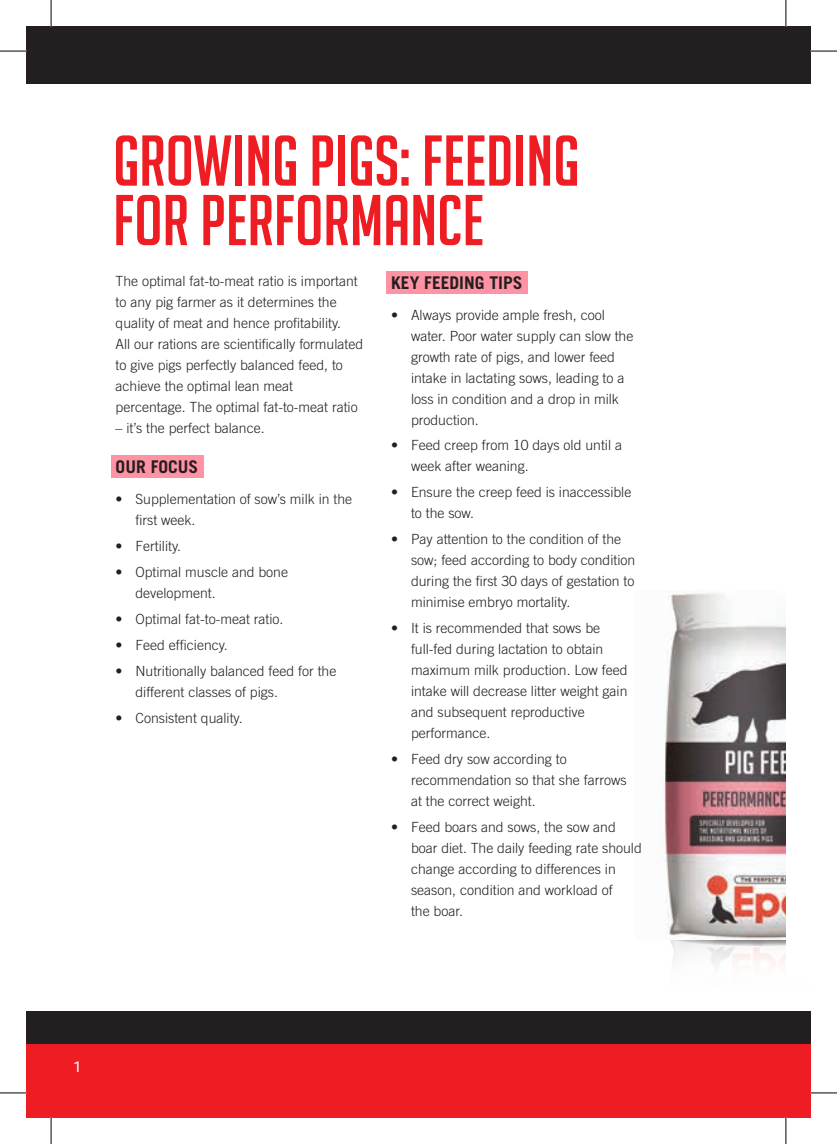
<style>
.page{position:relative;width:837px;height:1144px;background:#fff}
.page>*{position:absolute;margin:0;border:0;box-sizing:border-box;transform-origin:0 0}
.t1{font:70px/59.5px "Big Noodle Titling";color:#ee1d23}
.t2{font:700 17.5px "Trade Gothic LT Std";color:#231f20}
.t3{font:15.75px "Bliss 2";color:#fff}
.t4{font:300 14px/21px "Trade Gothic LT Std";color:#231f20}
</style>
<div class="page">
<div style="left:26px;top:1043px;width:784px;height:75px;background:#ee1d23"></div>
<div style="left:26px;top:1011px;width:784px;height:32px;background:#231f20"></div>
<div style="left:26px;top:26px;width:784px;height:57px;background:#231f20"></div>
<img style="left:665px;top:940px;width:145px;height:178px">
<img style="left:664px;top:590px;width:121px;height:350px">
<div style="left:785px;top:272px;width:25px;height:709px;background:#fff"></div>
<div style="left:111px;top:455px;width:92px;height:23px;background:#ff92a3"></div>
<div style="left:386px;top:271px;width:141px;height:22px;background:#ff92a3"></div>
<svg style="left:0;top:51px;width:26px;height:1px"></svg>
<svg style="left:810px;top:51px;width:26px;height:1px"></svg>
<svg style="left:0;top:1092px;width:26px;height:1px"></svg>
<svg style="left:810px;top:1092px;width:26px;height:1px"></svg>
<svg style="left:51px;top:0;width:1px;height:26px"></svg>
<svg style="left:51px;top:1118px;width:1px;height:26px"></svg>
<svg style="left:785px;top:0;width:1px;height:26px"></svg>
<svg style="left:785px;top:1118px;width:1px;height:26px"></svg>
<h1 class="t1" style="left:113px;top:131px;width:467px">GROWING PIGS: FEEDING<br>FOR PERFORMANCE</h1>
<p class="t4" style="left:116px;top:270px;width:249px">The optimal fat-to-meat ratio is important to any pig farmer as it determines the quality of meat and hence profitability.<br>All our rations are scientifically formulated to give pigs perfectly balanced feed, to achieve the optimal lean meat percentage. The optimal fat-to-meat ratio</p>
<p class="t4" style="left:116px;top:417px;width:150px">– it’s the perfect balance.</p>
<p class="t2" style="left:116px;top:456px;width:84px">OUR FOCUS</p>
<p class="t4" style="left:135px;top:488px;width:218px;text-indent:-20px">• Supplementation of sow’s milk in the first week.</p>
<p class="t4" style="left:116px;top:535px;width:67px">• Fertility.</p>
<p class="t4" style="left:135px;top:561px;width:154px;text-indent:-20px">• Optimal muscle and bone development.</p>
<p class="t4" style="left:116px;top:608px;width:169px">• Optimal fat-to-meat ratio.</p>
<p class="t4" style="left:116px;top:634px;width:114px">• Feed efficiency.</p>
<p class="t4" style="left:135px;top:660px;width:202px;text-indent:-20px">• Nutritionally balanced feed for the different classes of pigs.</p>
<p class="t4" style="left:116px;top:707px;width:128px">• Consistent quality.</p>
<p class="t2" style="left:391px;top:272px;width:133px">KEY FEEDING TIPS</p>
<p class="t4" style="left:411px;top:304px;width:224px;text-indent:-20px">• Always provide ample fresh, cool water. Poor water supply can slow the growth rate of pigs, and lower feed intake in lactating sows, leading to a loss in condition and a drop in milk production.</p>
<p class="t4" style="left:411px;top:435px;width:212px;text-indent:-20px">• Feed creep from 10 days old until a week after weaning.</p>
<p class="t4" style="left:411px;top:482px;width:222px;text-indent:-20px">• Ensure the creep feed is inaccessible to the sow.</p>
<p class="t4" style="left:411px;top:529px;width:226px;text-indent:-20px">• Pay attention to the condition of the sow; feed according to body condition during the first 30 days of gestation to minimise embryo mortality.</p>
<p class="t4" style="left:411px;top:618px;width:218px;text-indent:-20px">• It is recommended that sows be full-fed during lactation to obtain maximum milk production. Low feed intake will decrease litter weight gain and subsequent reproductive performance.</p>
<p class="t4" style="left:411px;top:749px;width:217px;text-indent:-20px">• Feed dry sow according to recommendation so that she farrows at the correct weight.</p>
<p class="t4" style="left:411px;top:817px;width:232px;text-indent:-20px">• Feed boars and sows, the sow and boar diet. The daily feeding rate should change according to differences in season, condition and workload of<br>the boar.</p>
<p class="t3" style="left:74px;top:1057px;width:8px">1</p>
</div>
